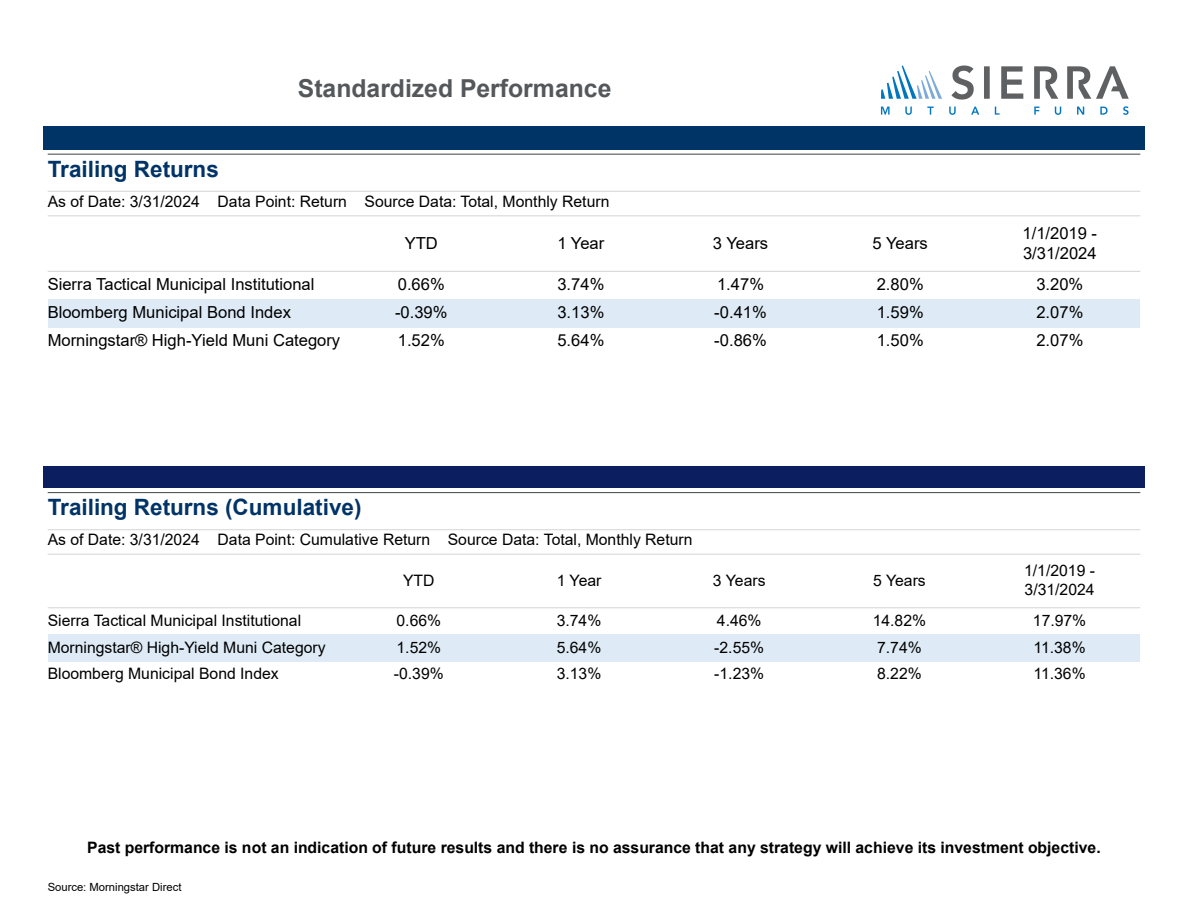
<style>
.page{position:relative;width:1188px;height:918px;background:#fff}
.page>*{position:absolute;margin:0;border:0;box-sizing:border-box;transform-origin:0 0}
.t1{font:700 24.75px "Arial";color:#54585a}
.t2{font:700 22.5px "Arial";color:#036}
.t3{font:16.65px/27.8px "Arial";color:#000}
.t4{font:15.75px/26.8px "Arial";color:#000}
.t5{font:700 15.75px "Arial";color:#000}
.t6{font:11.25px "Arial";color:#000}
</style>
<div class="page">
<svg style="left:880px;top:65px;width:249px;height:50px"></svg>
<div style="left:43px;top:126px;width:1102px;height:24px;background:#036"></div>
<hr style="left:48px;top:154px;width:1092px;height:1px;background:#54585a">
<hr style="left:48px;top:191px;width:1092px;height:1px;background:#d9d9d9">
<hr style="left:48px;top:215px;width:1092px;height:1px;background:#d9d9d9">
<div style="left:48px;top:299px;width:1092px;height:29px;background:#deebf6"></div>
<hr style="left:48px;top:271px;width:1092px;height:1px;background:#d9d9d9">
<div style="left:43px;top:467px;width:1102px;height:21px;background:#0a1e60"></div>
<hr style="left:48px;top:492px;width:1092px;height:1px;background:#54585a">
<hr style="left:48px;top:529px;width:1092px;height:1px;background:#d9d9d9">
<hr style="left:48px;top:554px;width:1092px;height:1px;background:#d9d9d9">
<div style="left:48px;top:635px;width:1092px;height:27px;background:#deebf6"></div>
<hr style="left:48px;top:607px;width:1092px;height:1px;background:#d9d9d9">
<h1 class="t1" style="left:298px;top:75px;width:315px">Standardized Performance</h1>
<h2 class="t2" style="left:48px;top:156px;width:173px">Trailing Returns</h2>
<p class="t4" style="left:48px;top:188px;width:563px">As of Date: 3/31/2024 Data Point: Return Source Data: Total, Monthly Return</p>
<p class="t3" style="left:405px;top:229px;width:35px">YTD</p>
<p class="t3" style="left:557px;top:229px;width:48px">1 Year</p>
<p class="t3" style="left:713px;top:229px;width:57px">3 Years</p>
<p class="t3" style="left:873px;top:229px;width:57px">5 Years</p>
<p class="t3" style="left:1023px;top:223px;width:76px;line-height:20px">1/1/2019 -<br>3/31/2024</p>
<p class="t3" style="left:48px;top:271px;width:294px">Sierra Tactical Municipal Institutional<br>Bloomberg Municipal Bond Index<br>Morningstar® High-Yield Muni Category</p>
<p class="t3" style="left:398px;top:271px;width:48px">0.66%</p>
<p class="t3" style="left:557px;top:271px;width:49px">3.74%</p>
<p class="t3" style="left:717px;top:271px;width:49px">1.47%</p>
<p class="t3" style="left:877px;top:271px;width:49px">2.80%</p>
<p class="t3" style="left:1036px;top:271px;width:48px">3.20%</p>
<p class="t3" style="left:395px;top:298px;width:54px">-0.39%</p>
<p class="t3" style="left:557px;top:298px;width:49px">3.13%</p>
<p class="t3" style="left:714px;top:298px;width:54px">-0.41%</p>
<p class="t3" style="left:877px;top:298px;width:49px">1.59%</p>
<p class="t3" style="left:1036px;top:298px;width:49px">2.07%</p>
<p class="t3" style="left:398px;top:326px;width:48px">1.52%</p>
<p class="t3" style="left:557px;top:326px;width:49px">5.64%</p>
<p class="t3" style="left:714px;top:326px;width:54px">-0.86%</p>
<p class="t3" style="left:877px;top:326px;width:49px">1.50%</p>
<p class="t3" style="left:1036px;top:326px;width:49px">2.07%</p>
<h2 class="t2" style="left:48px;top:495px;width:315px">Trailing Returns (Cumulative)</h2>
<p class="t4" style="left:48px;top:526px;width:646px">As of Date: 3/31/2024 Data Point: Cumulative Return Source Data: Total, Monthly Return</p>
<p class="t4" style="left:403px;top:567px;width:33px">YTD</p>
<p class="t4" style="left:557px;top:567px;width:46px">1 Year</p>
<p class="t4" style="left:713px;top:567px;width:54px">3 Years</p>
<p class="t4" style="left:873px;top:567px;width:54px">5 Years</p>
<p class="t4" style="left:1024px;top:561px;width:72px;line-height:18.9px">1/1/2019 -<br>3/31/2024</p>
<p class="t4" style="left:48px;top:607px;width:279px">Sierra Tactical Municipal Institutional<br>Morningstar® High-Yield Muni Category<br>Bloomberg Municipal Bond Index</p>
<p class="t4" style="left:397px;top:607px;width:46px">0.66%</p>
<p class="t4" style="left:557px;top:607px;width:46px">3.74%</p>
<p class="t4" style="left:717px;top:607px;width:46px">4.46%</p>
<p class="t4" style="left:873px;top:607px;width:55px">14.82%</p>
<p class="t4" style="left:1033px;top:607px;width:55px">17.97%</p>
<p class="t4" style="left:397px;top:634px;width:46px">1.52%</p>
<p class="t4" style="left:557px;top:634px;width:46px">5.64%</p>
<p class="t4" style="left:714px;top:634px;width:51px">-2.55%</p>
<p class="t4" style="left:877px;top:634px;width:46px">7.74%</p>
<p class="t4" style="left:1033px;top:634px;width:54px">11.38%</p>
<p class="t4" style="left:394px;top:661px;width:51px">-0.39%</p>
<p class="t4" style="left:557px;top:661px;width:46px">3.13%</p>
<p class="t4" style="left:714px;top:661px;width:51px">-1.23%</p>
<p class="t4" style="left:877px;top:661px;width:46px">8.22%</p>
<p class="t4" style="left:1033px;top:661px;width:54px">11.36%</p>
<p class="t5" style="left:87px;top:839px;width:1015px">Past performance is not an indication of future results and there is no assurance that any strategy will achieve its investment objective.</p>
<p class="t6" style="left:48px;top:880px;width:135px">Source: Morningstar Direct</p>
</div>
